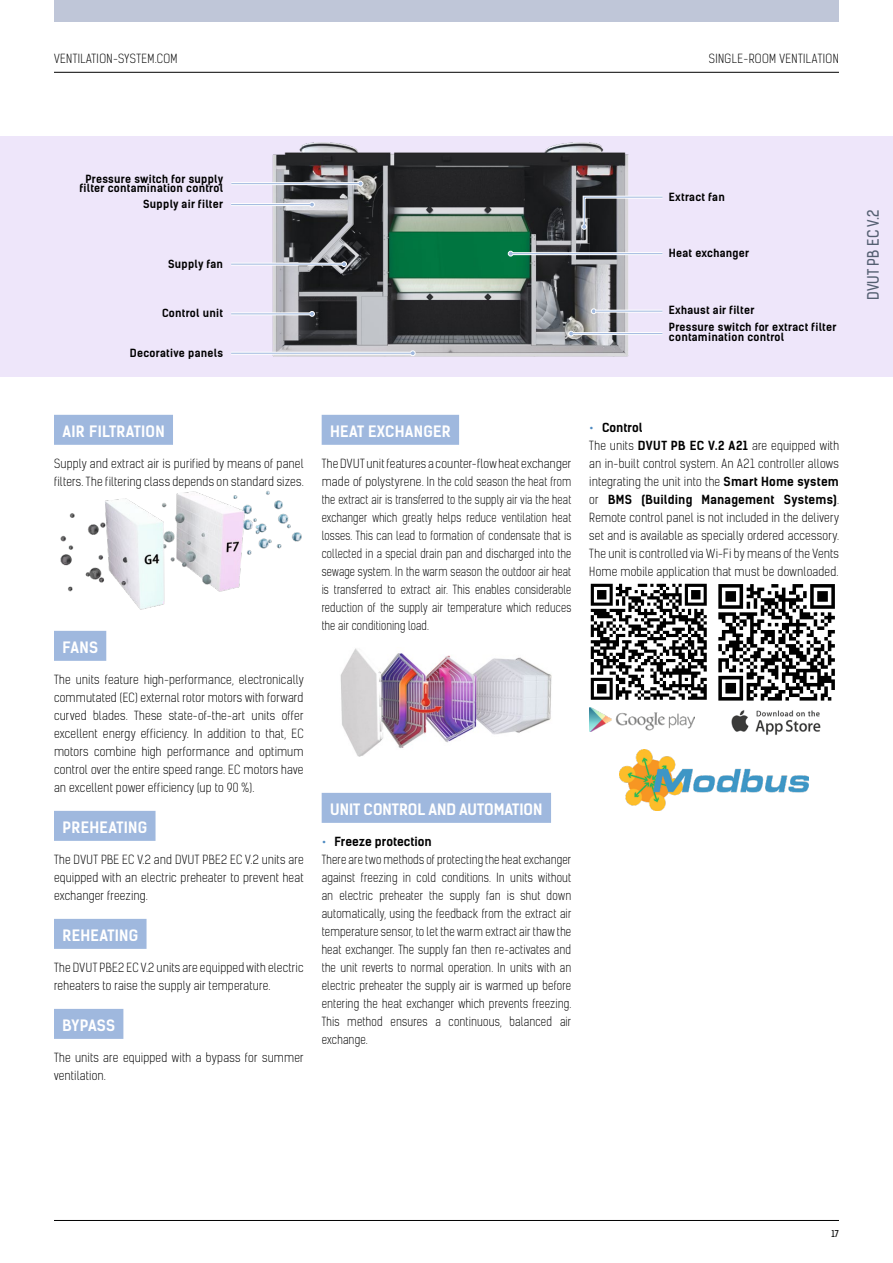
<style>
.page{position:relative;width:893px;height:1263px;background:#fff}
.page>*{position:absolute;margin:0;border:0;box-sizing:border-box;transform-origin:0 0}
.t1{font:15px "Kelson Sans Bold BG";letter-spacing:.02em;color:#fff}
.t2{font:15px "Kelson Sans Bold BG";color:#fff}
.t3{font:15px "Kelson Sans Regular BG";color:#545f71;scale:.95 1}
.t4{font:12px/18px "Kelson Sans Light RU";letter-spacing:.015em;color:#000;text-align:justify}
.t5{font:12px/18px "Kelson Sans Light RU";letter-spacing:.015em;color:#000;text-align:justify;scale:.95 1}
.t6{font:12px "Kelson Sans Bold RU";letter-spacing:.005em;color:#000}
.t7{font:300 12px "Kelson Sans";letter-spacing:.035em;color:#000}
.t8{font:12px "Kelson Sans Light RU";letter-spacing:.035em;color:#000}
.t9{font:10.8px/9.6px "Kelson Sans Bold RU";letter-spacing:.025em;color:#000;text-align:center}
.t10{font:9px "Kelson Sans Regular BG";color:#000}
.s1{font-family:"Kelson Sans";font-weight:700;color:#4e8ac1}
.s2{font-family:"Kelson Sans Bold RU"}
.s3{font-family:"Kelson Sans Light RU"}
</style>
<div class="page">
<div style="left:54px;top:0;width:785px;height:21px;background:#bfc6d8"></div>
<hr style="left:54px;top:72px;width:785px;height:1px;background:#000">
<hr style="left:54px;top:1220px;width:785px;height:1px;background:#000">
<div style="left:54px;top:415px;width:119px;height:30px;background:#9fb8de"></div>
<div style="left:54px;top:631px;width:52px;height:30px;background:#9fb8de"></div>
<div style="left:54px;top:811px;width:102px;height:30px;background:#9fb8de"></div>
<div style="left:54px;top:919px;width:93px;height:30px;background:#9fb8de"></div>
<div style="left:54px;top:1009px;width:69px;height:30px;background:#9fb8de"></div>
<img style="left:60px;top:490px;width:242px;height:120px">
<div style="left:322px;top:415px;width:137px;height:30px;background:#9fb8de"></div>
<div style="left:322px;top:793px;width:229px;height:30px;background:#9fb8de"></div>
<img style="left:340px;top:648px;width:212px;height:108px">
<svg style="left:718px;top:584px;width:117px;height:117px"></svg>
<img style="left:731px;top:710px;width:90px;height:25px">
<svg style="left:591px;top:584px;width:116px;height:116px"></svg>
<img style="left:589px;top:708px;width:105px;height:24px">
<img style="left:620px;top:750px;width:189px;height:60px">
<div style="left:0;top:136px;width:893px;height:240px;background:#eee6fa"></div>
<img style="left:242px;top:142px;width:419px;height:235px">
<svg style="left:581px;top:194px;width:82px;height:36px"></svg>
<hr style="left:231px;top:203px;width:81px;height:3px;background:#fff">
<svg style="left:309px;top:202px;width:6px;height:5px"></svg>
<hr style="left:231px;top:204px;width:81px;height:1px;background:#9fb8de">
<hr style="left:231px;top:182px;width:130px;height:3px;background:#fff">
<svg style="left:358px;top:181px;width:5px;height:6px"></svg>
<hr style="left:231px;top:183px;width:129px;height:1px;background:#9fb8de">
<hr style="left:231px;top:312px;width:81px;height:3px;background:#fff">
<svg style="left:309px;top:311px;width:6px;height:6px"></svg>
<hr style="left:231px;top:313px;width:81px;height:1px;background:#9fb8de">
<hr style="left:231px;top:263px;width:113px;height:3px;background:#fff">
<svg style="left:341px;top:261px;width:6px;height:6px"></svg>
<hr style="left:231px;top:264px;width:113px;height:1px;background:#9fb8de">
<hr style="left:231px;top:352px;width:182px;height:3px;background:#fff">
<svg style="left:410px;top:350px;width:6px;height:6px"></svg>
<hr style="left:231px;top:353px;width:182px;height:1px;background:#9fb8de">
<hr style="left:512px;top:252px;width:150px;height:3px;background:#fff">
<svg style="left:508px;top:251px;width:6px;height:6px"></svg>
<hr style="left:512px;top:253px;width:150px;height:1px;background:#9fb8de">
<hr style="left:572px;top:332px;width:90px;height:3px;background:#fff">
<svg style="left:568px;top:331px;width:6px;height:5px"></svg>
<hr style="left:572px;top:333px;width:90px;height:1px;background:#9fb8de">
<svg style="left:591px;top:308px;width:6px;height:6px"></svg>
<hr style="left:595px;top:310px;width:67px;height:3px;background:#fff">
<hr style="left:596px;top:311px;width:66px;height:1px;background:#9fb8de">
<p class="t7" style="left:54px;top:51px;width:125px">VENTILATION-SYSTEM.COM</p>
<p class="t8" style="left:709px;top:51px;width:132px">SINGLE-ROOM VENTILATION</p>
<p class="t9" style="left:79px;top:174px;width:145px">Pressure switch for supply filter contamination control</p>
<p class="t9" style="left:143px;top:200px;width:82px">Supply air filter</p>
<p class="t9" style="left:168px;top:259px;width:56px">Supply fan</p>
<p class="t9" style="left:162px;top:308px;width:62px">Control unit</p>
<p class="t9" style="left:130px;top:348px;width:95px">Decorative panels</p>
<p class="t9" style="left:669px;top:192px;width:57px">Extract fan</p>
<p class="t9" style="left:669px;top:248px;width:82px">Heat exchanger</p>
<p class="t9" style="left:669px;top:305px;width:87px">Exhaust air filter</p>
<p class="t9" style="left:669px;top:322px;width:169px;text-align:left">Pressure switch for extract filter contamination control</p>
<p class="t1" style="left:63px;top:422px;width:104px">AIR FILTRATION</p>
<p class="t4" style="left:54px;top:455px;width:251px">Supply and extract air is purified by means of panel filters. The filtering class depends on standard sizes.</p>
<p class="t1" style="left:63px;top:638px;width:37px">FANS</p>
<p class="t4" style="left:54px;top:671px;width:251px">The units feature high-performance, electronically commutated (EC) external rotor motors with forward curved blades. These state-of-the-art units offer excellent energy efficiency. In addition to that, EC motors combine high performance and optimum control over the entire speed range. EC motors have an excellent power efficiency (up to 90 %).</p>
<p class="t1" style="left:63px;top:818px;width:86px">PREHEATING</p>
<p class="t4" style="left:54px;top:851px;width:251px">The DVUT PBE EC V.2 and DVUT PBE2 EC V.2 units are equipped with an electric preheater to prevent heat exchanger freezing.</p>
<p class="t1" style="left:63px;top:926px;width:77px">REHEATING</p>
<p class="t4" style="left:54px;top:959px;width:251px">The DVUT PBE2 EC V.2 units are equipped with electric reheaters to raise the supply air temperature.</p>
<p class="t1" style="left:63px;top:1016px;width:54px">BYPASS</p>
<p class="t4" style="left:54px;top:1049px;width:251px">The units are equipped with a bypass for summer ventilation.</p>
<p class="t1" style="left:330px;top:422px;width:122px">HEAT EXCHANGER</p>
<p class="t4" style="left:322px;top:455px;width:251px">The DVUT unit features a counter-flow heat exchanger made of polystyrene. In the cold season the heat from the extract air is transferred to the supply air via the heat exchanger which greatly helps reduce ventilation heat losses. This can lead to formation of condensate that is collected in a special drain pan and discharged into the sewage system. In the warm season the outdoor air heat is transferred to extract air. This enables considerable reduction of the supply air temperature which reduces the air conditioning load.</p>
<p class="t2" style="left:330px;top:800px;width:214px">UNIT CONTROL AND AUTOMATION</p>
<p class="t6" style="left:322px;top:834px;width:112px"><span class="s1">•</span> Freeze protection</p>
<p class="t5" style="left:322px;top:851px;width:264px">There are two methods of protecting the heat exchanger against freezing in cold conditions. In units without an electric preheater the supply fan is shut down automatically, using the feedback from the extract air temperature sensor, to let the warm extract air thaw the heat exchanger. The supply fan then re-activates and the unit reverts to normal operation. In units with an electric preheater the supply air is warmed up before entering the heat exchanger which prevents freezing.<br>This method ensures a continuous, balanced air exchange.</p>
<p class="t6" style="left:589px;top:420px;width:55px"><span class="s1">•</span> Control</p>
<p class="t4" style="left:589px;top:437px;width:251px">The units <span class="s2">DVUT PB EC V.2 A21</span> are equipped with an in-built control system. An A21 controller allows integrating the unit into the <span class="s2">Smart Home system</span></p>
<p class="t6" style="left:589px;top:492px;width:251px"><span class="s3">or</span> BMS (Building Management Systems)<span class="s3">.</span></p>
<p class="t4" style="left:589px;top:509px;width:251px">Remote control panel is not included in the delivery set and is available as specially ordered accessory.<br>The unit is controlled via Wi-Fi by means of the Vents Home mobile application that must be downloaded.</p>
<p class="t3" style="left:864px;top:299px;width:96px;rotate:-90deg">DVUT PB EC V.2</p>
<p class="t10" style="left:831px;top:1228px;width:9px">17</p>
</div>
